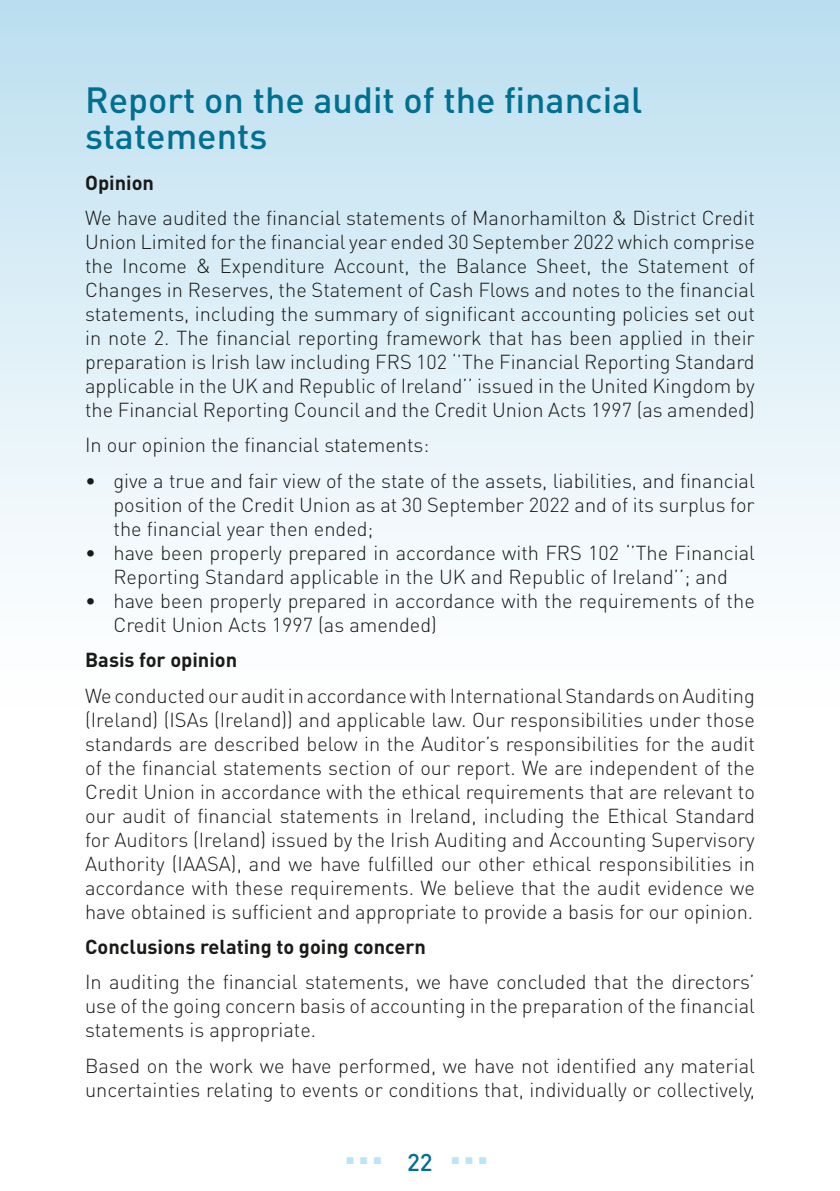
<style>
.page{position:relative;width:840px;height:1191px;background:#fff}
.page>*{position:absolute;margin:0;border:0;box-sizing:border-box;transform-origin:0 0}
.t1{font:700 48px "DIN Pro";color:#bce4fa}
.t2{font:500 36px/36px "DIN Pro";color:#006f90}
.t3{font:300 20px/24px "DIN Pro";color:#1a1a18;text-align:justify}
.t4{font:700 20px "DIN Pro";color:#1a1a18}
</style>
<div class="page">
<div style="left:0;top:0;width:839px;height:720px;background:linear-gradient(to bottom,#bddff0,#fff)"></div>
<h2 class="t2" style="left:85px;top:80px;width:558px">Report on the audit of the financial statements</h2>
<p class="t4" style="left:85px;top:169px;width:70px">Opinion</p>
<p class="t3" style="left:85px;top:205px;width:671px">We have audited the financial statements of Manorhamilton &amp; District Credit Union Limited for the financial year ended 30 September 2022 which comprise the Income &amp; Expenditure Account, the Balance Sheet, the Statement of Changes in Reserves, the Statement of Cash Flows and notes to the financial statements, including the summary of significant accounting policies set out in note 2. The financial reporting framework that has been applied in their preparation is Irish law including FRS 102 ‘’The Financial Reporting Standard applicable in the UK and Republic of Ireland’’ issued in the United Kingdom by the Financial Reporting Council and the Credit Union Acts 1997 (as amended)</p>
<p class="t3" style="left:85px;top:432px;width:345px">In our opinion the financial statements:</p>
<p class="t3" style="left:113px;top:468px;width:642px;text-indent:-28px">• give a true and fair view of the state of the assets, liabilities, and financial position of the Credit Union as at 30 September 2022 and of its surplus for the financial year then ended;</p>
<p class="t3" style="left:85px;top:540px;width:671px;text-align:center">• have been properly prepared in accordance with FRS 102 ‘’The Financial<br>Reporting Standard applicable in the UK and Republic of Ireland’’; and</p>
<p class="t3" style="left:113px;top:588px;width:642px;text-indent:-28px">• have been properly prepared in accordance with the requirements of the<br>Credit Union Acts 1997 (as amended)</p>
<p class="t4" style="left:85px;top:646px;width:153px">Basis for opinion</p>
<p class="t3" style="left:85px;top:682px;width:671px">We conducted our audit in accordance with International Standards on Auditing (Ireland) (ISAs (Ireland)) and applicable law. Our responsibilities under those standards are described below in the Auditor’s responsibilities for the audit of the financial statements section of our report. We are independent of the Credit Union in accordance with the ethical requirements that are relevant to our audit of financial statements in Ireland, including the Ethical Standard for Auditors (Ireland) issued by the Irish Auditing and Accounting Supervisory Authority (IAASA), and we have fulfilled our other ethical responsibilities in accordance with these requirements. We believe that the audit evidence we have obtained is sufficient and appropriate to provide a basis for our opinion.</p>
<p class="t4" style="left:85px;top:933px;width:342px">Conclusions relating to going concern</p>
<p class="t3" style="left:85px;top:969px;width:671px">In auditing the financial statements, we have concluded that the directors’ use of the going concern basis of accounting in the preparation of the financial statements is appropriate.</p>
<p class="t3" style="left:85px;top:1052px;width:671px">Based on the work we have performed, we have not identified any material uncertainties relating to events or conditions that, individually or collectively,</p>
<h1 class="t1" style="left:343px;top:1114px;width:147px">… <sub>22</sub>…</h1>
</div>
